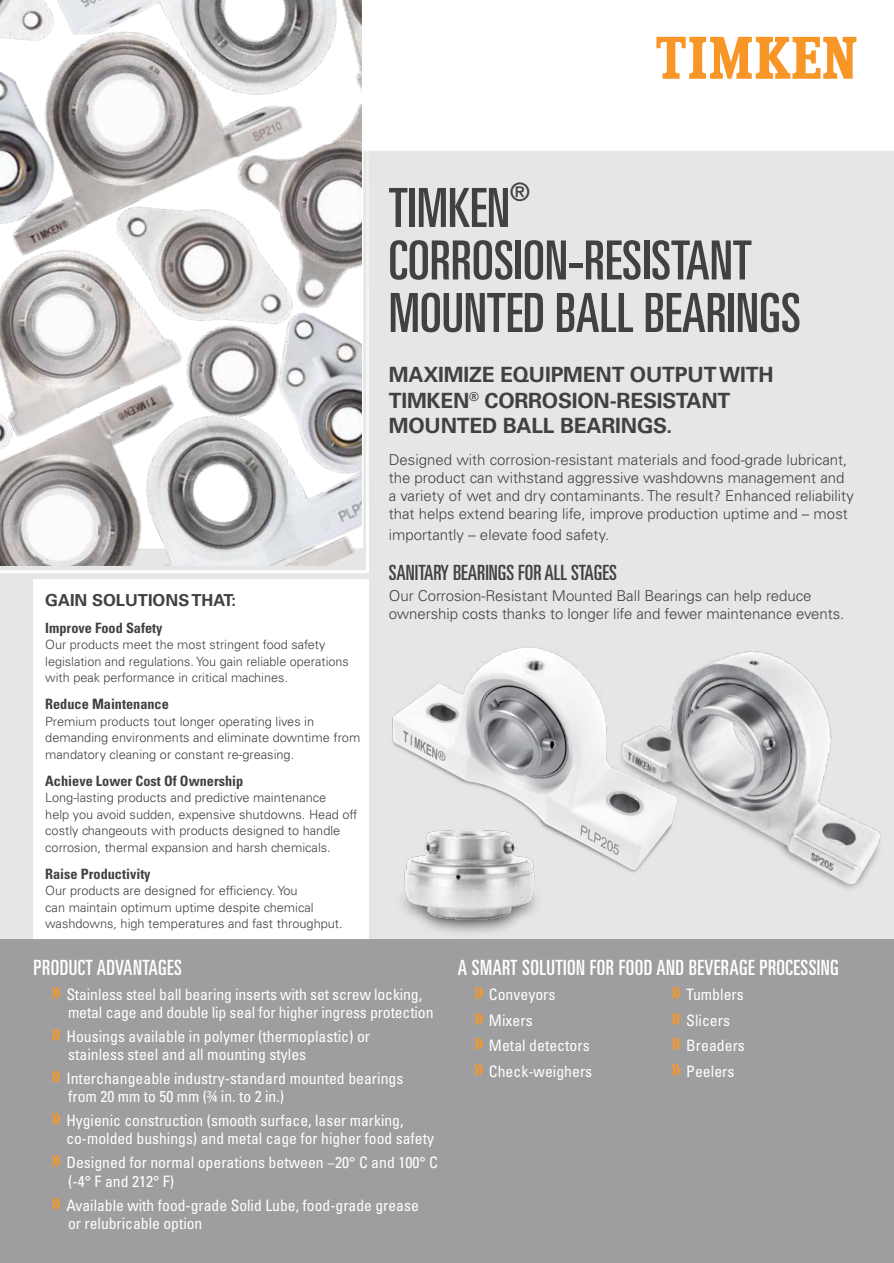
<style>
.page{position:relative;width:894px;height:1263px;background:#fff}
.page>*{position:absolute;margin:0;border:0;box-sizing:border-box;transform-origin:0 0}
.t1{font:ultra-condensed 54px/52.5px "Univers LT Std";color:#414042}
.t2{font:ultra-condensed 25.5px "Univers LT Std";color:#414042}
.t3{font:700 21px/25.5px "Univers LT Std";letter-spacing:-.01em;color:#414042}
.t4{font:ultra-condensed 21px "Univers LT Std";letter-spacing:.02em;color:#fff}
.t5{font:ultra-condensed 21px "Univers LT Std";color:#414042}
.t6{font:700 16.5px "Univers LT Std";color:#414042}
.t7{font:condensed 15.75px/25.5px "Univers LT Std";color:#fff}
.t8{font:300 15px/18px "Univers LT Std";color:#414042}
.t9{font:700 condensed 14.25px "Univers LT Std";color:#414042}
.t10{font:300 12.75px/16.5px "Univers LT Std";color:#414042}
.s1{font-stretch:ultra-condensed;font-size:28.5px;color:#f89728}
</style>
<div class="page">
<div style="left:0;top:151px;width:893px;height:788px;background:#e6e6e7"></div>
<div style="left:34px;top:579px;width:335px;height:360px;background:#fff"></div>
<svg style="left:0;top:151px;width:369px;height:422px"></svg>
<img style="left:0;top:0;width:362px;height:566px">
<svg style="left:656px;top:37px;width:200px;height:42px"></svg>
<div style="left:0;top:939px;width:893px;height:324px;background:#9e9ea1"></div>
<img style="left:594px;top:626px;width:299px;height:285px">
<img style="left:372px;top:634px;width:331px;height:247px">
<div style="left:395px;top:885px;width:149px;height:51px;background:#000;opacity:.75"></div>
<img style="left:401px;top:828px;width:134px;height:95px">
<p class="t6" style="left:45px;top:590px;width:192px">GAIN SOLUTIONS THAT:</p>
<p class="t9" style="left:45px;top:619px;width:119px">Improve Food Safety</p>
<p class="t10" style="left:45px;top:636px;width:305px">Our products meet the most stringent food safety legislation and regulations. You gain reliable operations with peak performance in critical machines.</p>
<p class="t9" style="left:45px;top:695px;width:125px">Reduce Maintenance</p>
<p class="t10" style="left:45px;top:713px;width:316px">Premium products tout longer operating lives in demanding environments and eliminate downtime from mandatory cleaning or constant re-greasing.</p>
<p class="t9" style="left:45px;top:772px;width:199px">Achieve Lower Cost Of Ownership</p>
<p class="t10" style="left:45px;top:789px;width:313px">Long-lasting products and predictive maintenance<br>help you avoid sudden, expensive shutdowns. Head off costly changeouts with products designed to handle corrosion, thermal expansion and harsh chemicals.</p>
<p class="t9" style="left:45px;top:865px;width:107px">Raise Productivity</p>
<p class="t10" style="left:45px;top:882px;width:299px">Our products are designed for efficiency. You<br>can maintain optimum uptime despite chemical washdowns, high temperatures and fast throughput.</p>
<h1 class="t1" style="left:388px;top:181px;width:123px">TIMKEN</h1>
<h2 class="t2" style="left:509px;top:178px;width:22px">®</h2>
<h1 class="t1" style="left:388px;top:234px;width:413px">CORROSION-RESISTANT<br>MOUNTED BALL BEARINGS</h1>
<h3 class="t3" style="left:388px;top:362px;width:386px">MAXIMIZE EQUIPMENT OUTPUT WITH<br>TIMKEN<sup>®</sup> CORROSION-RESISTANT<br>MOUNTED BALL BEARINGS.</h3>
<p class="t8" style="left:388px;top:450px;width:466px">Designed with corrosion-resistant materials and food-grade lubricant, the product can withstand aggressive washdowns management and a variety of wet and dry contaminants. The result? Enhanced reliability that helps extend bearing life, improve production uptime and – most</p>
<p class="t8" style="left:388px;top:525px;width:222px">importantly – elevate food safety.</p>
<h3 class="t5" style="left:388px;top:561px;width:229px">SANITARY BEARINGS FOR ALL STAGES</h3>
<p class="t8" style="left:388px;top:587px;width:457px">Our Corrosion-Resistant Mounted Ball Bearings can help reduce ownership costs thanks to longer life and fewer maintenance events.</p>
<h3 class="t4" style="left:34px;top:955px;width:150px">PRODUCT ADVANTAGES</h3>
<p class="t7" style="left:68px;top:985px;width:367px;line-height:18px;text-indent:-17px"><span class="s1">»</span> Stainless steel ball bearing inserts with set screw locking, metal cage and double lip seal for higher ingress protection</p>
<p class="t7" style="left:68px;top:1027px;width:303px;line-height:18px;text-indent:-17px"><span class="s1">»</span> Housings available in polymer (thermoplastic) or stainless steel and all mounting styles</p>
<p class="t7" style="left:68px;top:1069px;width:337px;line-height:18px;text-indent:-17px"><span class="s1">»</span> Interchangeable industry-standard mounted bearings from 20 mm to 50 mm (3/4 in. to 2 in.)</p>
<p class="t7" style="left:66px;top:1111px;width:369px;line-height:18px;text-indent:-15px"><span class="s1">»</span> Hygienic construction (smooth surface, laser marking, co-molded bushings) and metal cage for higher food safety</p>
<p class="t7" style="left:68px;top:1153px;width:371px;line-height:18.9px;text-indent:-17px"><span class="s1">»</span> Designed for normal operations between −20° C and 100° C (-4° F and 212° F)</p>
<p class="t7" style="left:68px;top:1196px;width:352px;line-height:18px;text-indent:-16px"><span class="s1">»</span> Available with food-grade Solid Lube, food-grade grease or relubricable option</p>
<h3 class="t4" style="left:457px;top:955px;width:382px">A SMART SOLUTION FOR FOOD AND BEVERAGE PROCESSING</h3>
<p class="t7" style="left:474px;top:981px;width:120px"><span class="s1">»</span> Conveyors<br><span class="s1">»</span> Mixers<br><span class="s1">»</span> Metal detectors <span class="s1">»</span> Check-weighers</p>
<p class="t7" style="left:671px;top:981px;width:75px"><span class="s1">»</span> Tumblers <span class="s1">»</span> Slicers<br><span class="s1">»</span> Breaders <span class="s1">»</span> Peelers</p>
</div>
